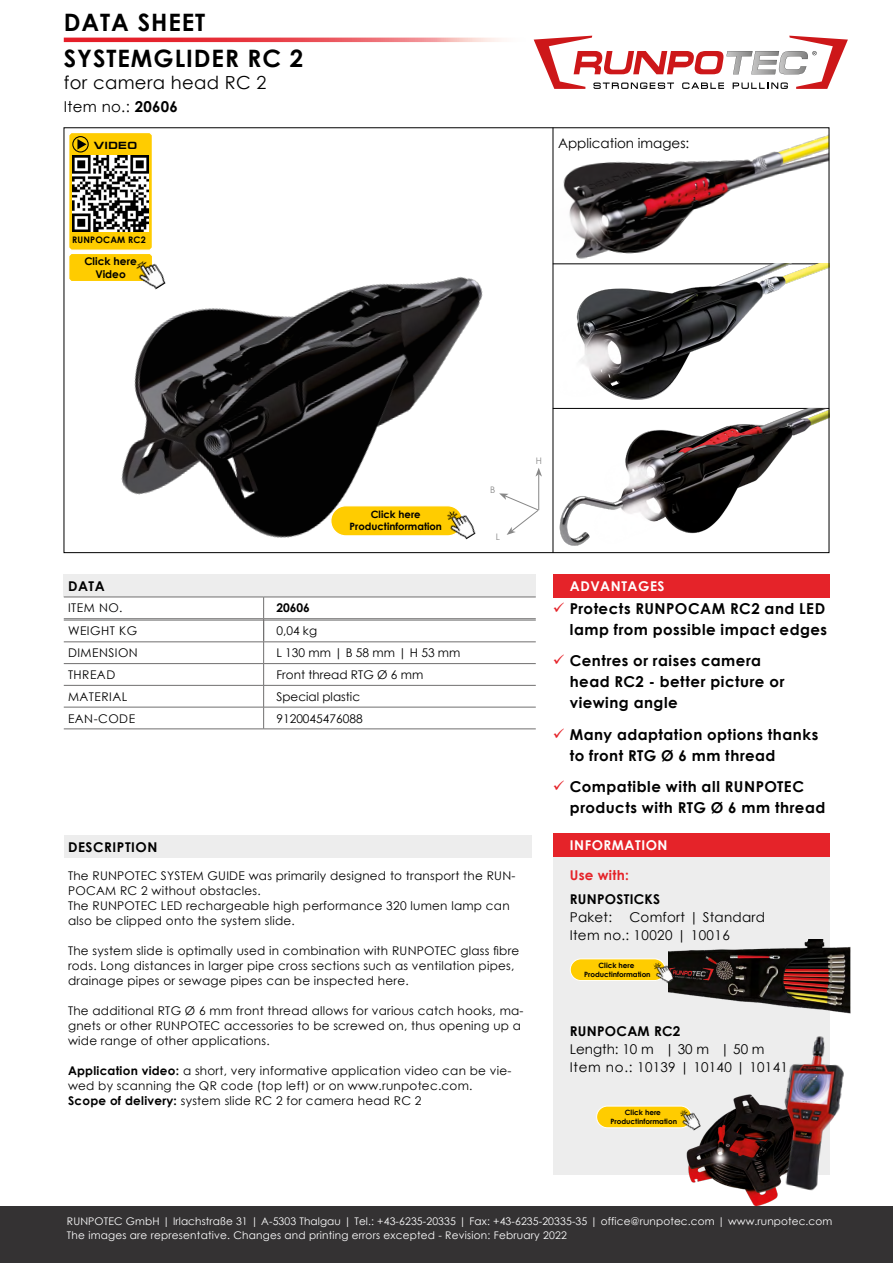
<style>
.page{position:relative;width:893px;height:1263px;background:#fff}
.page>*{position:absolute;margin:0;border:0;box-sizing:border-box;transform-origin:0 0}
.t1{font:700 24px/36px "Century Gothic";letter-spacing:.04em;color:#000}
.t2{font:18px "Century Gothic";letter-spacing:.02em;color:#000}
.t3{font:700 15px/21px "Century Gothic";letter-spacing:.035em;color:#000}
.t4{font:15px "Century Gothic";letter-spacing:.02em;color:#000}
.t5{font:13.5px/18px "Century Gothic";letter-spacing:.02em;color:#000}
.t6{font:700 13.5px "Century Gothic";letter-spacing:.02em;color:#000}
.t7{font:700 13.5px "Century Gothic";letter-spacing:.04em;color:#fff}
.t8{font:13.5px "Century Gothic";color:#000}
.t9{font:700 13.5px "Century Gothic";letter-spacing:.04em;color:#000}
.t10{font:700 13.5px "Century Gothic";letter-spacing:.02em;color:#e52329}
.t11{font:12px/15px "Century Gothic";letter-spacing:.02em;color:#000}
.t12{font:12px "Century Gothic";color:#000}
.t13{font:12px "Century Gothic";letter-spacing:.04em;color:#000}
.t14{font:700 12px "Century Gothic";color:#000}
.t15{font:700 10.65px/12.8px "Century Gothic";color:#000;text-align:center}
.t16{font:10.5px/13.5px "Century Gothic";letter-spacing:.01em;color:#fff}
.t17{font:700 10.5px "Micro Extended";letter-spacing:.04em;color:#000}
.t18{font:700 10.05px/12.1px "Century Gothic";color:#000;text-align:center}
.t19{font:700 9px "Century Gothic";letter-spacing:.02em;color:#000}
.t20{font:9px "Century Gothic";color:#878787}
.t21{font:700 7.2px/8.7px "Century Gothic";color:#000;text-align:center}
.s1{font-weight:700}
</style>
<div class="page">
<img style="left:563px;top:135px;width:264px;height:124px">
<div style="left:64px;top:835px;width:467px;height:23px;background:#ededed"></div>
<div style="left:64px;top:574px;width:472px;height:23px;background:#ededed"></div>
<hr style="left:64px;top:597px;width:200px;height:1px;background:#706f6f">
<hr style="left:264px;top:597px;width:272px;height:1px;background:#706f6f">
<hr style="left:64px;top:618px;width:200px;height:1px;background:#706f6f">
<hr style="left:264px;top:618px;width:272px;height:1px;background:#706f6f">
<hr style="left:64px;top:620px;width:200px;height:1px;background:#706f6f">
<hr style="left:264px;top:620px;width:272px;height:1px;background:#706f6f">
<hr style="left:64px;top:642px;width:200px;height:1px;background:#706f6f">
<hr style="left:264px;top:642px;width:272px;height:1px;background:#706f6f">
<hr style="left:64px;top:663px;width:200px;height:1px;background:#706f6f">
<hr style="left:264px;top:663px;width:272px;height:1px;background:#706f6f">
<hr style="left:64px;top:685px;width:200px;height:1px;background:#706f6f">
<hr style="left:264px;top:685px;width:272px;height:1px;background:#706f6f">
<hr style="left:64px;top:707px;width:200px;height:1px;background:#706f6f">
<hr style="left:264px;top:707px;width:272px;height:1px;background:#706f6f">
<svg style="left:263px;top:597px;width:1px;height:132px"></svg>
<hr style="left:64px;top:729px;width:200px;height:1px;background:#706f6f">
<hr style="left:264px;top:729px;width:272px;height:1px;background:#706f6f">
<hr style="left:553px;top:128px;width:1px;height:425px;background:#000">
<hr style="left:553px;top:264px;width:276px;height:1px;background:#000">
<hr style="left:553px;top:408px;width:276px;height:1px;background:#000">
<div style="left:553px;top:574px;width:276px;height:23px;background:#e52329"></div>
<svg style="left:539px;top:469px;width:3px;height:8px"></svg>
<img style="left:557px;top:264px;width:270px;height:282px">
<img style="left:121px;top:277px;width:418px;height:261px">
<div style="left:0;top:1206px;width:893px;height:57px;background:#343233"></div>
<svg style="left:69px;top:133px;width:83px;height:150px"></svg>
<img style="left:131px;top:255px;width:38px;height:40px">
<svg style="left:64px;top:38px;width:470px;height:4px;background:#ec646a"></svg>
<svg style="left:534px;top:36px;width:314px;height:53px"></svg>
<div style="left:331px;top:506px;width:132px;height:30px;background:#fc0;border-radius:15px"></div>
<div style="left:330px;top:505px;width:133px;height:31px;border:1px solid #fff;border-radius:15px"></div>
<img style="left:441px;top:503px;width:39px;height:37px">
<div style="left:553px;top:857px;width:276px;height:317px;background:#ededed"></div>
<div style="left:553px;top:833px;width:276px;height:24px;background:#e52329"></div>
<img style="left:668px;top:939px;width:183px;height:78px">
<img style="left:687px;top:1094px;width:91px;height:112px">
<img style="left:775px;top:1033px;width:69px;height:160px">
<div style="left:570px;top:959px;width:95px;height:21px;background:#fc0;border-radius:11px"></div>
<div style="left:570px;top:958px;width:96px;height:23px;border:1px solid #fff;border-radius:11px"></div>
<img style="left:649px;top:957px;width:29px;height:30px">
<div style="left:597px;top:1106px;width:95px;height:22px;background:#fc0;border-radius:11px"></div>
<div style="left:596px;top:1106px;width:96px;height:22px;border:1px solid #fff;border-radius:11px"></div>
<img style="left:676px;top:1104px;width:28px;height:30px">
<h1 class="t1" style="left:64px;top:3px;width:241px">DATA SHEET<br>SYSTEMGLIDER RC 2</h1>
<h2 class="t2" style="left:64px;top:70px;width:204px">for camera head RC 2</h2>
<p class="t4" style="left:64px;top:96px;width:116px">Item no.: <span class="s1">20606</span></p>
<p class="t17" style="left:94px;top:139px;width:45px">VIDEO</p>
<p class="t19" style="left:72px;top:233px;width:75px">RUNPOCAM RC2</p>
<p class="t15" style="left:84px;top:254px;width:54px">Click here<br>Video</p>
<p class="t8" style="left:558px;top:133px;width:133px">Application images:</p>
<p class="t18" style="left:349px;top:508px;width:94px">Click here<br>Productinformation</p>
<p class="t6" style="left:68px;top:575px;width:38px">DATA</p>
<p class="t11" style="left:68px;top:600px;width:56px">ITEM NO.</p>
<p class="t14" style="left:276px;top:599px;width:35px">20606</p>
<p class="t13" style="left:68px;top:623px;width:71px">WEIGHT KG</p>
<p class="t11" style="left:276px;top:623px;width:42px">0,04 kg</p>
<p class="t13" style="left:68px;top:644px;width:71px">DIMENSION</p>
<p class="t12" style="left:276px;top:644px;width:186px">L 130 mm | B 58 mm | H 53 mm</p>
<p class="t11" style="left:68px;top:667px;width:49px">THREAD</p>
<p class="t12" style="left:276px;top:666px;width:148px">Front thread RTG Ø 6 mm</p>
<p class="t13" style="left:68px;top:688px;width:61px">MATERIAL</p>
<p class="t12" style="left:276px;top:688px;width:85px">Special plastic</p>
<p class="t11" style="left:68px;top:710px;width:69px">EAN-CODE</p>
<p class="t12" style="left:276px;top:710px;width:88px">9120045476088</p>
<p class="t20" style="left:490px;top:483px;width:7px">B</p>
<p class="t20" style="left:496px;top:530px;width:6px">L</p>
<p class="t20" style="left:536px;top:454px;width:8px">H</p>
<p class="t9" style="left:68px;top:836px;width:91px">DESCRIPTION</p>
<p class="t11" style="left:68px;top:868px;width:449px">The RUNPOTEC SYSTEM GUIDE was primarily designed to transport the RUN-POCAM RC 2 without obstacles.<br>The RUNPOTEC LED rechargeable high performance 320 lumen lamp can also be clipped onto the system slide.</p>
<p class="t11" style="left:68px;top:943px;width:453px">The system slide is optimally used in combination with RUNPOTEC glass fibre rods. Long distances in larger pipe cross sections such as ventilation pipes, drainage pipes or sewage pipes can be inspected here.</p>
<p class="t11" style="left:68px;top:1003px;width:457px">The additional RTG Ø 6 mm front thread allows for various catch hooks, ma&shy;gnets or other RUNPOTEC accessories to be screwed on, thus opening up a wide range of other applications.</p>
<p class="t11" style="left:68px;top:1063px;width:445px"><span class="s1">Application video:</span> a short, very informative application video can be vie&shy;wed by scanning the QR code (top left) or on www.runpotec.com.<br><span class="s1">Scope of delivery:</span> system slide RC 2 for camera head RC 2</p>
<p class="t7" style="left:570px;top:575px;width:96px">ADVANTAGES</p>
<p class="t3" style="left:570px;top:597px;width:259px">Protects RUNPOCAM RC2 and LED lamp from possible impact edges</p>
<p class="t3" style="left:570px;top:650px;width:216px">Centres or raises camera head RC2 - better picture or viewing angle</p>
<p class="t3" style="left:570px;top:723px;width:250px">Many adaptation options thanks to front RTG Ø 6 mm thread</p>
<p class="t3" style="left:570px;top:775px;width:257px">Compatible with all RUNPOTEC products with RTG Ø 6 mm thread</p>
<p class="t7" style="left:570px;top:835px;width:99px">INFORMATION</p>
<p class="t10" style="left:570px;top:865px;width:61px">Use with:</p>
<p class="t6" style="left:570px;top:889px;width:92px">RUNPOSTICKS</p>
<p class="t5" style="left:570px;top:908px;width:44px">Paket:</p>
<p class="t5" style="left:570px;top:908px;width:197px;text-indent:60px">Comfort | Standard<br>Item no.: 10020 | 10016</p>
<p class="t21" style="left:584px;top:960px;width:68px">Click here<br>Productinformation</p>
<p class="t6" style="left:570px;top:1021px;width:112px">RUNPOCAM RC2</p>
<p class="t5" style="left:570px;top:1040px;width:220px">Length: 10 m | 30 m | 50 m<br>Item no.: 10139 | 10140 | 10141</p>
<p class="t21" style="left:610px;top:1108px;width:68px">Click here<br>Productinformation</p>
<p class="t16" style="left:67px;top:1214px;width:767px">RUNPOTEC GmbH | Irlachstraße 31 | A-5303 Thalgau | Tel.: +43-6235-20335 | Fax: +43-6235-20335-35 | office@runpotec.com | www.runpotec.com<br>The images are representative. Changes and printing errors excepted - Revision: February 2022</p>
</div>
